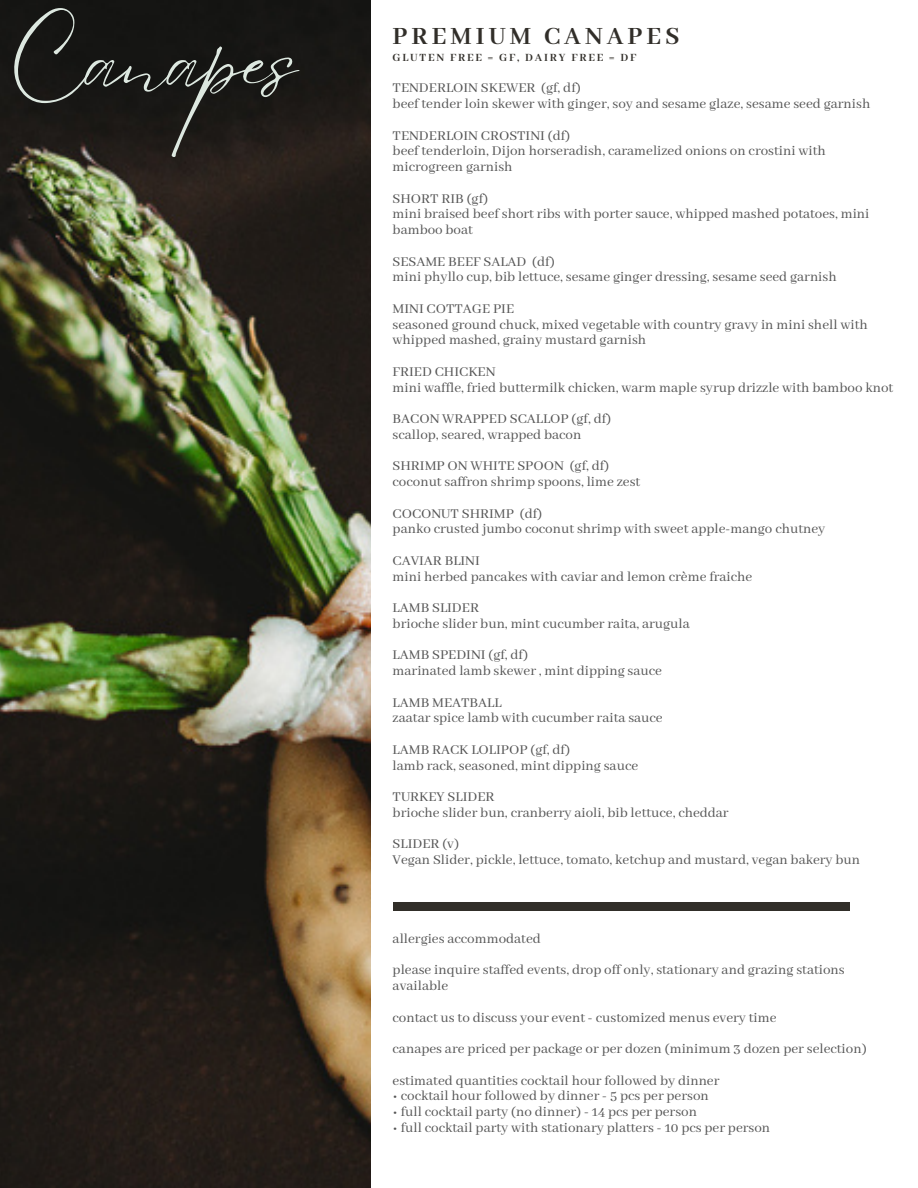
<style>
.page{position:relative;width:918px;height:1188px;background:#fff}
.page>*{position:absolute;margin:0;border:0;box-sizing:border-box;transform-origin:0 0}
.t1{font:82.5px "Eyesome Script";letter-spacing:-.01em;color:#dde8e0}
.t2{font:700 27px "Abhaya Libre";letter-spacing:.15em;color:#312e29}
.t3{font:15px/15.8px "Abhaya Libre";color:#545454}
.t4{font:700 12px "Abhaya Libre";letter-spacing:.15em;color:#312e29}
</style>
<div class="page">
<img style="left:0;top:0;width:371px;height:1188px">
<div style="left:393px;top:903px;width:456px;height:8px;background:#312e29"></div>
<h2 class="t1" style="left:10px;top:10px;width:289px">Canapes</h2>
<h1 class="t2" style="left:393px;top:22px;width:289px">PREMIUM CANAPES</h1>
<p class="t4" style="left:393px;top:51px;width:245px">GLUTEN FREE = GF, DAIRY FREE = DF</p>
<h2 class="t3" style="left:393px;top:81px;width:479px">TENDERLOIN SKEWER (gf, df)<br>beef tender loin skewer with ginger, soy and sesame glaze, sesame seed garnish</h2>
<h2 class="t3" style="left:393px;top:128px;width:435px">TENDERLOIN CROSTINI (df)<br>beef tenderloin, Dijon horseradish, caramelized onions on crostini with microgreen garnish</h2>
<h2 class="t3" style="left:393px;top:191px;width:478px">SHORT RIB (gf)<br>mini braised beef short ribs with porter sauce, whipped mashed potatoes, mini bamboo boat</h2>
<h2 class="t3" style="left:393px;top:254px;width:446px">SESAME BEEF SALAD (df)<br>mini phyllo cup, bib lettuce, sesame ginger dressing, sesame seed garnish</h2>
<h2 class="t3" style="left:393px;top:301px;width:477px">MINI COTTAGE PIE<br>seasoned ground chuck, mixed vegetable with country gravy in mini shell with whipped mashed, grainy mustard garnish</h2>
<h2 class="t3" style="left:393px;top:364px;width:502px">FRIED CHICKEN<br>mini waffle, fried buttermilk chicken, warm maple syrup drizzle with bamboo knot</h2>
<h2 class="t3" style="left:393px;top:412px;width:220px">BACON WRAPPED SCALLOP (gf, df) scallop, seared, wrapped bacon</h2>
<h2 class="t3" style="left:393px;top:459px;width:249px">SHRIMP ON WHITE SPOON (gf, df) coconut saffron shrimp spoons, lime zest</h2>
<h2 class="t3" style="left:393px;top:506px;width:434px">COCONUT SHRIMP (df)<br>panko crusted jumbo coconut shrimp with sweet apple-mango chutney</h2>
<h2 class="t3" style="left:393px;top:553px;width:361px">CAVIAR BLINI<br>mini herbed pancakes with caviar and lemon crème fraiche</h2>
<h2 class="t3" style="left:393px;top:601px;width:299px">LAMB SLIDER<br>brioche slider bun, mint cucumber raita, arugula</h2>
<h2 class="t3" style="left:393px;top:648px;width:271px">LAMB SPEDINI (gf, df)<br>marinated lamb skewer , mint dipping sauce</h2>
<h2 class="t3" style="left:393px;top:695px;width:272px">LAMB MEATBALL<br>zaatar spice lamb with cucumber raita sauce</h2>
<h2 class="t3" style="left:393px;top:742px;width:247px">LAMB RACK LOLIPOP (gf, df)<br>lamb rack, seasoned, mint dipping sauce</h2>
<h2 class="t3" style="left:393px;top:790px;width:338px">TURKEY SLIDER<br>brioche slider bun, cranberry aioli, bib lettuce, cheddar</h2>
<h2 class="t3" style="left:393px;top:837px;width:469px">SLIDER (v)<br>Vegan Slider, pickle, lettuce, tomato, ketchup and mustard, vegan bakery bun</h2>
<h2 class="t3" style="left:393px;top:931px;width:150px">allergies accommodated</h2>
<h2 class="t3" style="left:393px;top:963px;width:454px">please inquire staffed events, drop off only, stationary and grazing stations available</h2>
<h2 class="t3" style="left:393px;top:1010px;width:385px">contact us to discuss your event - customized menus every time</h2>
<h2 class="t3" style="left:393px;top:1042px;width:476px">canapes are priced per package or per dozen (minimum 3 dozen per selection)</h2>
<p class="t3" style="left:393px;top:1073px;width:328px">estimated quantities cocktail hour followed by dinner</p>
<p class="t3" style="left:393px;top:1089px;width:318px">• cocktail hour followed by dinner - 5 pcs per person</p>
<p class="t3" style="left:393px;top:1105px;width:306px">• full cocktail party (no dinner) - 14 pcs per person</p>
<p class="t3" style="left:393px;top:1120px;width:379px">• full cocktail party with stationary platters - 10 pcs per person</p>
</div>
